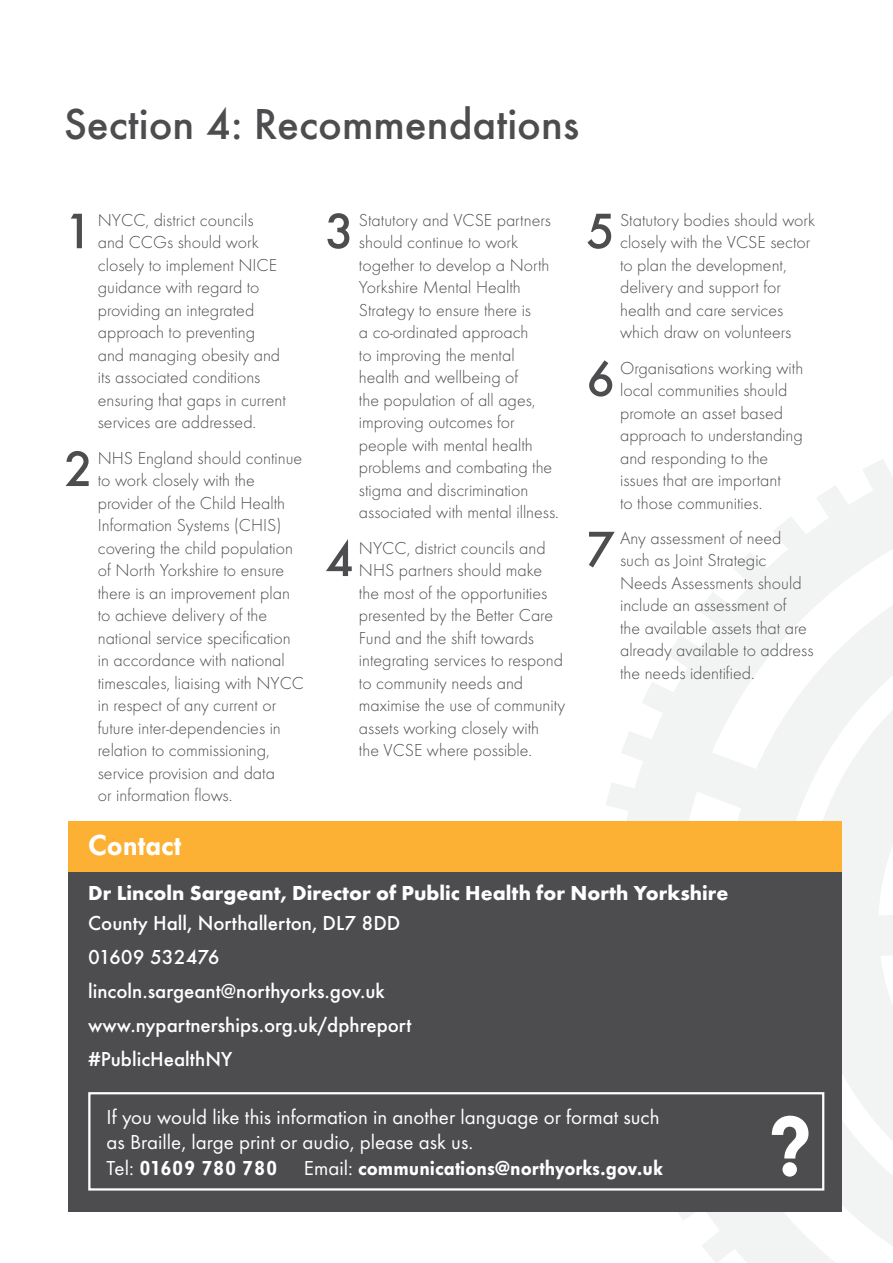
<style>
.page{position:relative;width:893px;height:1263px;background:#fff}
.page>*{position:absolute;margin:0;border:0;box-sizing:border-box;transform-origin:0 0}
.t1{font:500 51.75px "Futura EFOP";color:#4d4d4f}
.t2{font:500 45px "Futura EFOP";color:#4d4d4f}
.t3{font:800 30px "Futura EFOP";color:#fff}
.t4{font:21px/25.5px "Futura EFOP";color:#fff}
.t5{font:500 21px/34px "Futura EFOP";color:#fff}
.t6{font:700 21px "Futura EFOP";color:#fff}
.t7{font:300 18px/22.5px "Futura EFOP";color:#4d4d4f}
.s1{font-weight:800}
</style>
<div class="page">
<svg style="left:606px;top:459px;width:287px;height:804px;fill:#f2f3f3"></svg>
<div style="left:68px;top:821px;width:774px;height:357px;background:#4d4d4f"></div>
<div style="left:68px;top:821px;width:774px;height:51px;background:#fcb134"></div>
<div style="left:68px;top:1077px;width:774px;height:135px;background:#4d4d4f"></div>
<div style="left:88px;top:1092px;width:736px;height:98px;border:2px solid #fff"></div>
<svg style="left:772px;top:1115px;width:36px;height:43px"></svg>
<div style="left:782px;top:1162px;width:15px;height:14px;background:#fff;border-radius:50%"></div>
<h2 class="t2" style="left:64px;top:98px;width:517px">Section 4: Recommendations</h2>
<h1 class="t1" style="left:64px;top:201px;width:31px">1</h1>
<p class="t7" style="left:98px;top:209px;width:190px">NYCC, district councils<br>and CCGs should work closely to implement NICE guidance with regard to providing an integrated approach to preventing and managing obesity and its associated conditions ensuring that gaps in current services are addressed.</p>
<h1 class="t1" style="left:64px;top:438px;width:31px">2</h1>
<p class="t7" style="left:98px;top:446px;width:208px">NHS England should continue to work closely with the provider of the Child Health<br>Information Systems (CHIS) covering the child population of North Yorkshire to ensure there is an improvement plan to achieve delivery of the national service specification in accordance with national timescales, liaising with NYCC in respect of any current or future inter-dependencies in relation to commissioning, service provision and data<br>or information flows.</p>
<h1 class="t1" style="left:325px;top:201px;width:31px">3</h1>
<p class="t7" style="left:359px;top:209px;width:201px">Statutory and VCSE partners should continue to work together to develop a North<br>Yorkshire Mental Health<br>Strategy to ensure there is<br>a co-ordinated approach<br>to improving the mental health and wellbeing of<br>the population of all ages, improving outcomes for people with mental health problems and combating the stigma and discrimination associated with mental illness.</p>
<h1 class="t1" style="left:325px;top:528px;width:31px">4</h1>
<p class="t7" style="left:359px;top:536px;width:208px">NYCC, district councils and<br>NHS partners should make the most of the opportunities presented by the Better Care<br>Fund and the shift towards integrating services to respond to community needs and maximise the use of community assets working closely with<br>the VCSE where possible.</p>
<h1 class="t1" style="left:586px;top:201px;width:31px">5</h1>
<p class="t7" style="left:620px;top:209px;width:197px">Statutory bodies should work closely with the VCSE sector to plan the development, delivery and support for health and care services which draw on volunteers</p>
<h1 class="t1" style="left:586px;top:348px;width:31px">6</h1>
<p class="t7" style="left:620px;top:356px;width:185px">Organisations working with local communities should promote an asset based approach to understanding and responding to the issues that are important<br>to those communities.</p>
<h1 class="t1" style="left:586px;top:519px;width:31px">7</h1>
<p class="t7" style="left:620px;top:527px;width:195px">Any assessment of need such as Joint Strategic<br>Needs Assessments should include an assessment of<br>the available assets that are already available to address the needs identified.</p>
<h3 class="t3" style="left:88px;top:827px;width:95px">Contact</h3>
<p class="t6" style="left:88px;top:880px;width:642px">Dr Lincoln Sargeant, Director of Public Health for North Yorkshire</p>
<p class="t5" style="left:88px;top:906px;width:325px">County Hall, Northallerton, DL7 8DD<br>01609 532476 lincoln.sargeant@northyorks.gov.uk www.nypartnerships.org.uk/dphreport #PublicHealthNY</p>
<p class="t4" style="left:107px;top:1104px;width:558px">If you would like this information in another language or format such as Braille, large print or audio, please ask us.<br>Tel: <span class="s1">01609 780 780</span> Email: <span class="s1">communications@northyorks.gov.uk</span></p>
</div>
